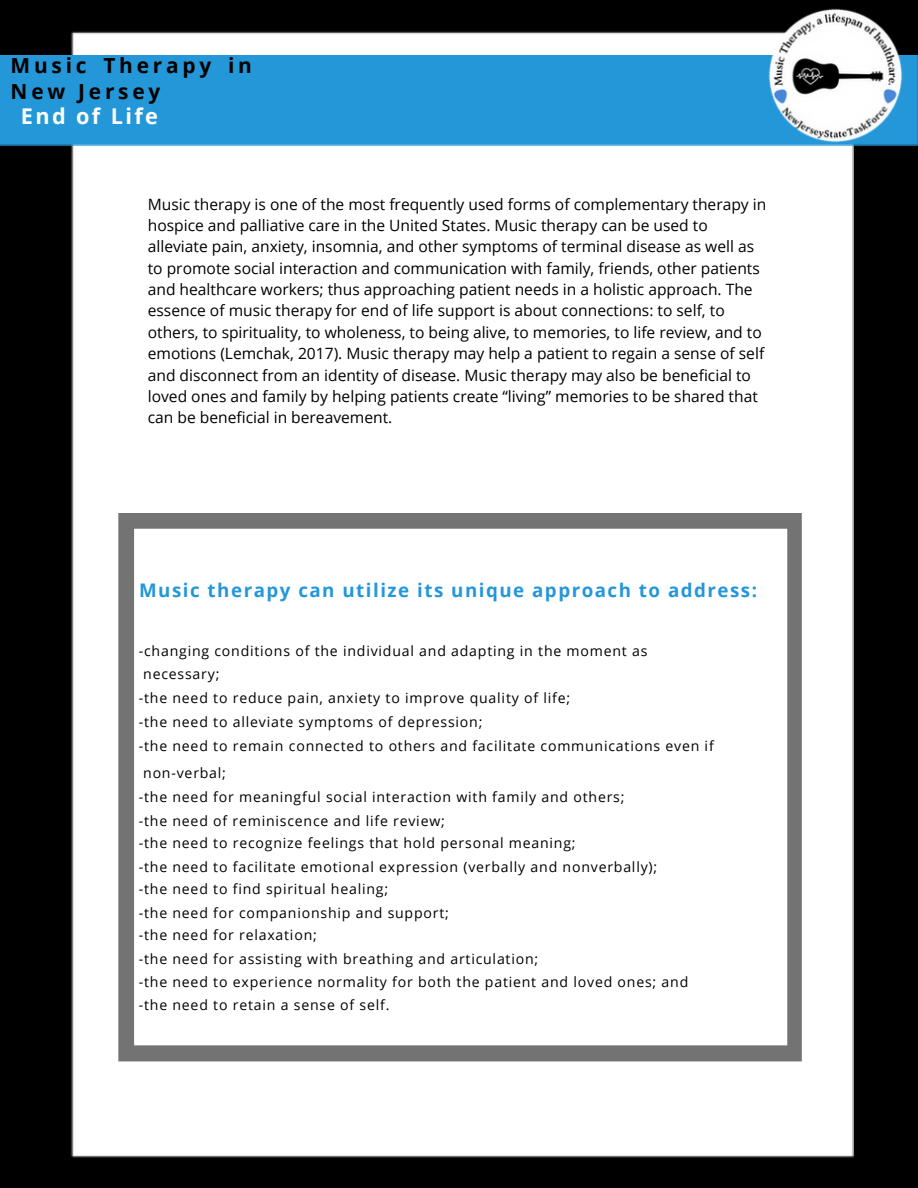
<style>
.page{position:relative;width:918px;height:1188px;background:#000}
.page>*{position:absolute;margin:0;border:0;box-sizing:border-box;transform-origin:0 0}
.t1{font:700 21.6px "Open Sans";letter-spacing:.11em;color:#fff}
.t2{font:700 20.85px/25.8px "Open Sans";letter-spacing:.18em;color:#000}
.t3{font:700 18.75px "Open Sans";letter-spacing:.08em;color:#2497d8}
.t4{font:15.6px/21.3px "Open Sans";color:#000}
.t5{font:14.1px/23.1px "Open Sans";letter-spacing:.055em;color:#000}
</style>
<div class="page">
<div style="left:71px;top:32px;width:783px;height:1126px;background:#fff"></div>
<div style="left:0;top:55px;width:754px;height:90px;background:#2497d8"></div>
<img style="left:754px;top:8px;width:164px;height:149px">
<svg style="left:118px;top:513px;width:684px;height:548px;background:#f0f0f0"></svg>
<h2 class="t2" style="left:11px;top:52px;width:243px">Music Therapy in<br>New Jersey</h2>
<h1 class="t1" style="left:21px;top:101px;width:138px">End of Life</h1>
<p class="t4" style="left:148px;top:193px;width:620px">Music therapy is one of the most frequently used forms of complementary therapy in hospice and palliative care in the United States. Music therapy can be used to alleviate pain, anxiety, insomnia, and other symptoms of terminal disease as well as to promote social interaction and communication with family, friends, other patients and healthcare workers; thus approaching patient needs in a holistic approach. The essence of music therapy for end of life support is about connections: to self, to others, to spirituality, to wholeness, to being alive, to memories, to life review, and to emotions (Lemchak, 2017). Music therapy may help a patient to regain a sense of self and disconnect from an identity of disease. Music therapy may also be beneficial to loved ones and family by helping patients create “living” memories to be shared that can be beneficial in bereavement.</p>
<p class="t3" style="left:139px;top:577px;width:619px">Music therapy can utilize its unique approach to address:</p>
<p class="t5" style="left:139px;top:639px;width:510px">-changing conditions of the individual and adapting in the moment as</p>
<p class="t5" style="left:143px;top:662px;width:78px">necessary;</p>
<p class="t5" style="left:139px;top:686px;width:433px">-the need to reduce pain, anxiety to improve quality of life;</p>
<p class="t5" style="left:139px;top:710px;width:345px">-the need to alleviate symptoms of depression;</p>
<p class="t5" style="left:139px;top:734px;width:576px">-the need to remain connected to others and facilitate communications even if</p>
<p class="t5" style="left:139px;top:761px;width:551px;text-indent:4px">non-verbal;<br>-the need for meaningful social interaction with family and others;<br>-the need of reminiscence and life review;<br>-the need to recognize feelings that hold personal meaning;<br>-the need to facilitate emotional expression (verbally and nonverbally); -the need to find spiritual healing;<br>-the need for companionship and support;<br>-the need for relaxation;<br>-the need for assisting with breathing and articulation;<br>-the need to experience normality for both the patient and loved ones; and -the need to retain a sense of self.</p>
</div>
